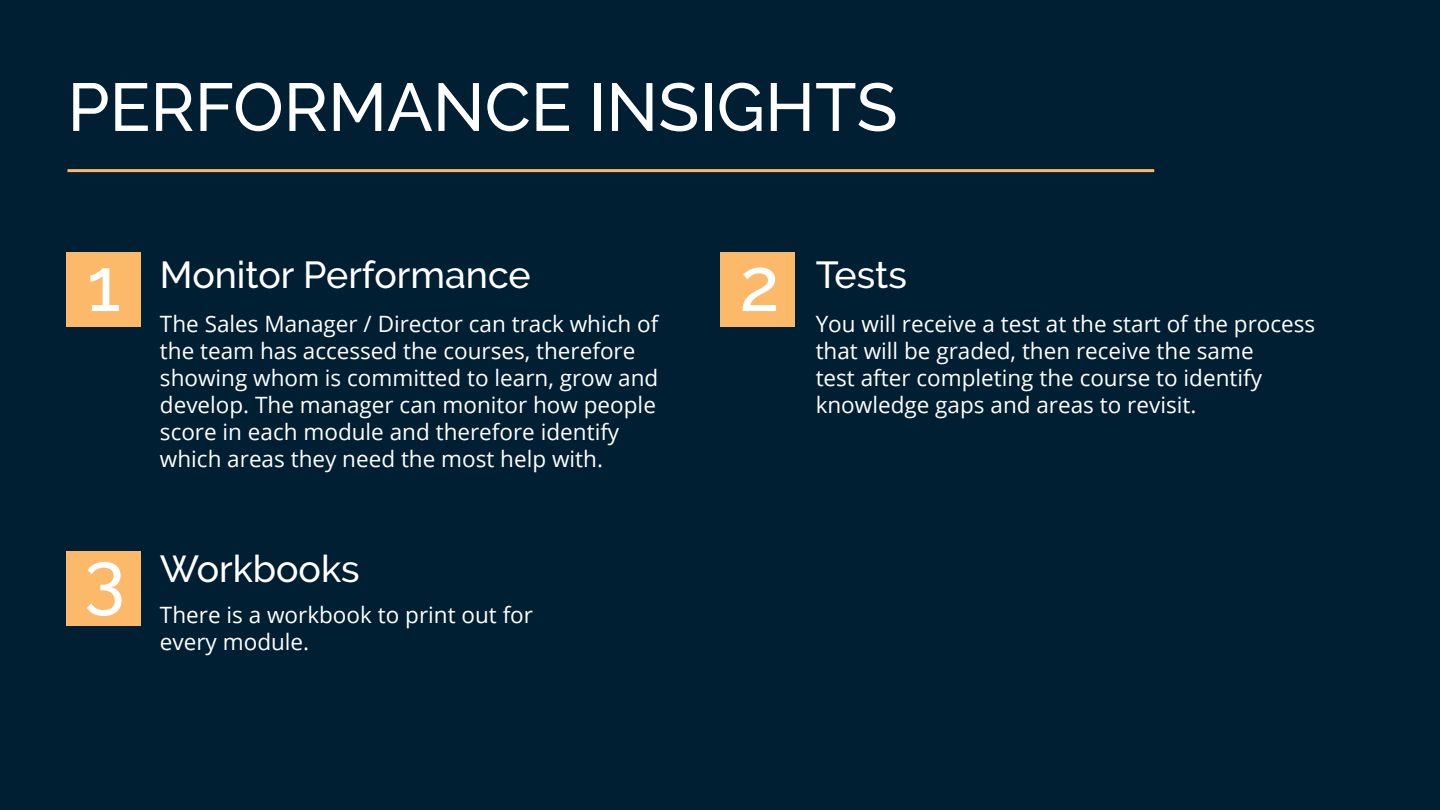
<style>
.page{position:relative;width:1440px;height:810px;background:#001f33}
.page>*{position:absolute;margin:0;border:0;box-sizing:border-box;transform-origin:0 0}
.t1{font:500 75px "Raleway";color:#fff}
.t2{font:500 67.5px "Raleway";color:#fff}
.t3{font:500 37.5px "Raleway";color:#fff}
.t4{font:22.5px/27px "Open Sans";color:#fff}
</style>
<div class="page">
<hr style="left:68px;top:169px;width:1086px;height:3px;background:#fcb96a">
<div style="left:66px;top:253px;width:75px;height:74px;background:#fcb96a"></div>
<div style="left:66px;top:551px;width:75px;height:75px;background:#fcb96a"></div>
<div style="left:720px;top:253px;width:75px;height:74px;background:#fcb96a"></div>
<p class="t2" style="left:68px;top:68px;width:832px">PERFORMANCE INSIGHTS</p>
<p class="t1" style="left:87px;top:241px;width:35px">1</p>
<p class="t1" style="left:84px;top:535px;width:42px">3</p>
<p class="t3" style="left:160px;top:253px;width:372px">Monitor Performance</p>
<p class="t3" style="left:816px;top:253px;width:93px">Tests</p>
<p class="t1" style="left:739px;top:241px;width:42px">2</p>
<p class="t4" style="left:160px;top:309px;width:500px">The Sales Manager / Director can track which of the team has accessed the courses, therefore showing whom is committed to learn, grow and develop. The manager can monitor how people score in each module and therefore identify which areas they need the most help with.</p>
<p class="t4" style="left:816px;top:309px;width:501px">You will receive a test at the start of the process that will be graded, then receive the same<br>test after completing the course to identify knowledge gaps and areas to revisit.</p>
<p class="t3" style="left:160px;top:547px;width:201px">Workbooks</p>
<p class="t4" style="left:160px;top:601px;width:375px">There is a workbook to print out for</p>
<p class="t4" style="left:160px;top:628px;width:151px">every module.</p>
</div>
